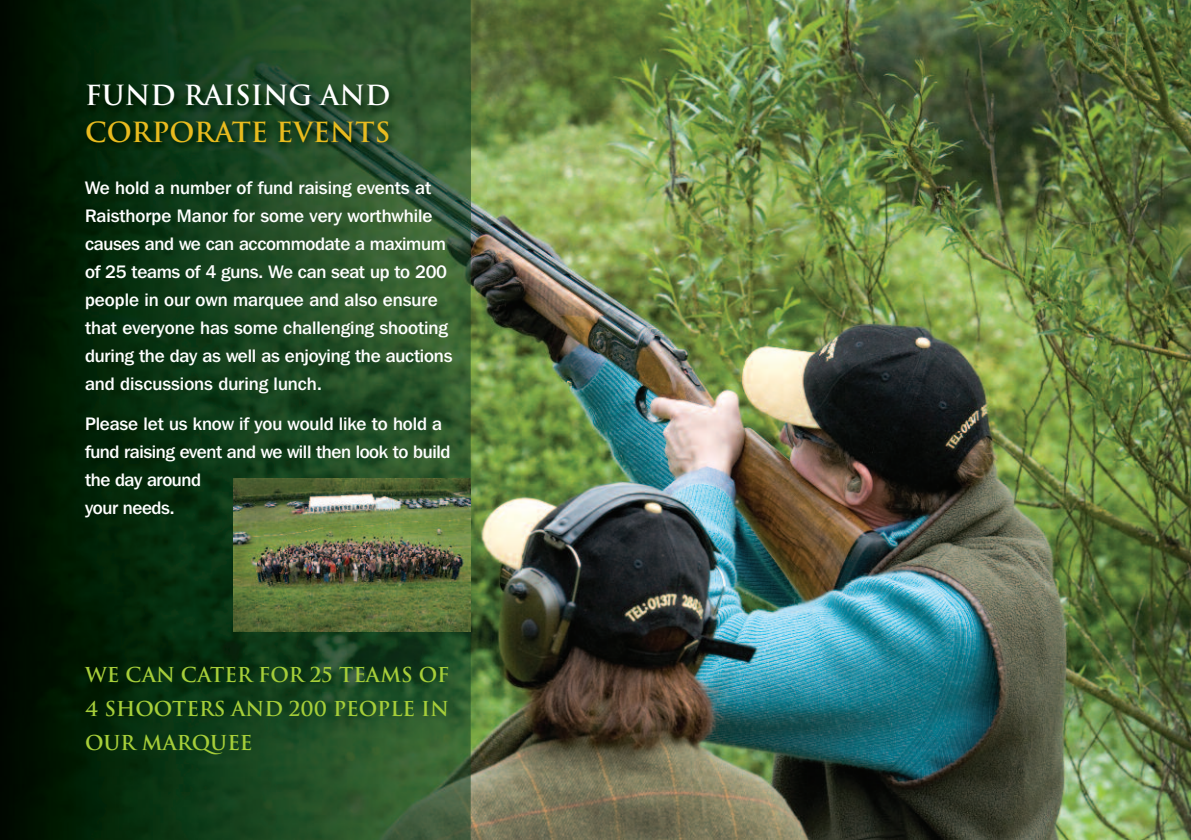
<style>
.page{position:relative;width:1191px;height:840px;background:#fff}
.page>*{position:absolute;margin:0;border:0;box-sizing:border-box;transform-origin:0 0}
.t1{font:700 27px "Trajan";color:#e8bb1f}
.t2{font:700 27px "Trajan";color:#fff}
.t3{font:700 20px/34px "Trajan";color:#a6ce39;text-align:justify}
.t4{font:500 18px/28px "Franklin Gothic IT Cby BT";letter-spacing:-.005em;color:#fff}
</style>
<div class="page">
<img style="left:471px;top:0;width:720px;height:839px">
<img style="left:0;top:0;width:471px;height:839px">
<img style="left:77px;top:75px;width:410px;height:152px">
<img style="left:233px;top:478px;width:238px;height:153px">
<h1 class="t2" style="left:85px;top:80px;width:307px">FUND RAISING AND</h1>
<h1 class="t1" style="left:85px;top:116px;width:307px">CORPORATE EVENTS</h1>
<p class="t4" style="left:85px;top:175px;width:369px">We hold a number of fund raising events at Raisthorpe Manor for some very worthwhile causes and we can accommodate a maximum of 25 teams of 4 guns. We can seat up to 200 people in our own marquee and also ensure that everyone has some challenging shooting during the day as well as enjoying the auctions and discussions during lunch.</p>
<p class="t4" style="left:85px;top:411px;width:367px">Please let us know if you would like to hold a fund raising event and we will then look to build the day around<br>your needs.</p>
<p class="t3" style="left:85px;top:657px;width:366px">WE CAN CATER FOR 25 TEAMS OF 4 SHOOTERS AND 200 PEOPLE IN OUR MARQUEE</p>
</div>
